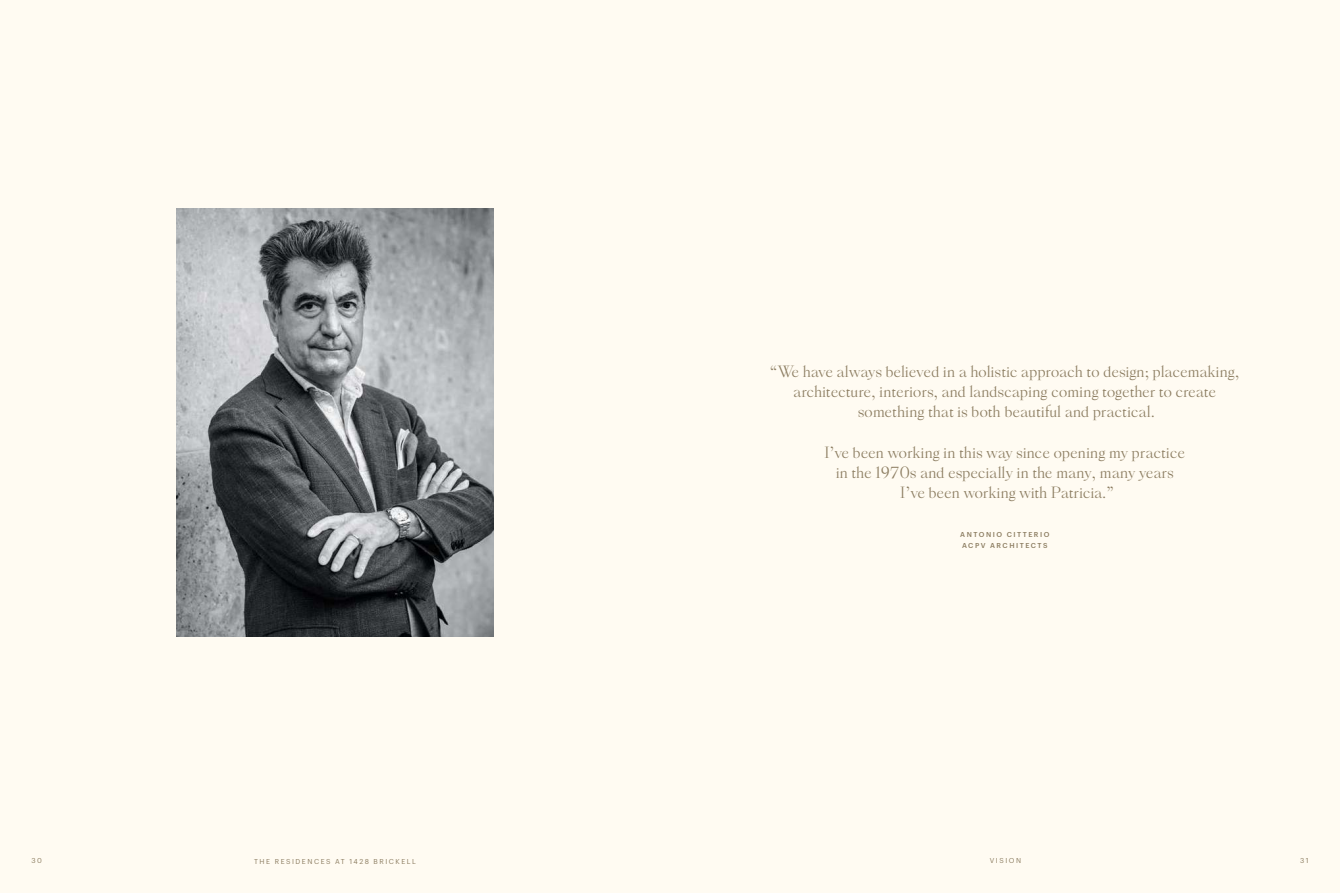
<style>
.page{position:relative;width:1340px;height:893px;background:#fff}
.page>*{position:absolute;margin:0;border:0;box-sizing:border-box;transform-origin:0 0}
.t1{font:14px/20.1px "She";letter-spacing:.03em;color:#8c7d61;text-align:center}
.t2{font:7px "Graphik";letter-spacing:.215em;color:#8c7d61}
.t3{font:500 7px/11.4px "Graphik";letter-spacing:.215em;color:#8c7d61}
</style>
<div class="page">
<div style="left:0;top:0;width:1339px;height:893px;background:#fffbf2"></div>
<img style="left:177px;top:209px;width:316px;height:428px">
<p class="t1" style="left:769px;top:361px;width:471px">“We have always believed in a holistic approach to design; placemaking, architecture, interiors, and landscaping coming together to create something that is both beautiful and practical.</p>
<p class="t1" style="left:824px;top:442px;width:362px">I’ve been working in this way since opening my practice in the 1970s and especially in the many, many years<br>I’ve been working with Patricia.”</p>
<p class="t3" style="left:960px;top:528px;width:91px">ANTONIO CITTERIO<br>ACPV ARCHITECTS</p>
<p class="t2" style="left:32px;top:855px;width:12px">30</p>
<p class="t2" style="left:254px;top:856px;width:163px">THE RESIDENCES AT 1428 BRICKELL</p>
<p class="t2" style="left:989px;top:855px;width:33px">VISION</p>
<p class="t2" style="left:1299px;top:855px;width:10px">31</p>
</div>
